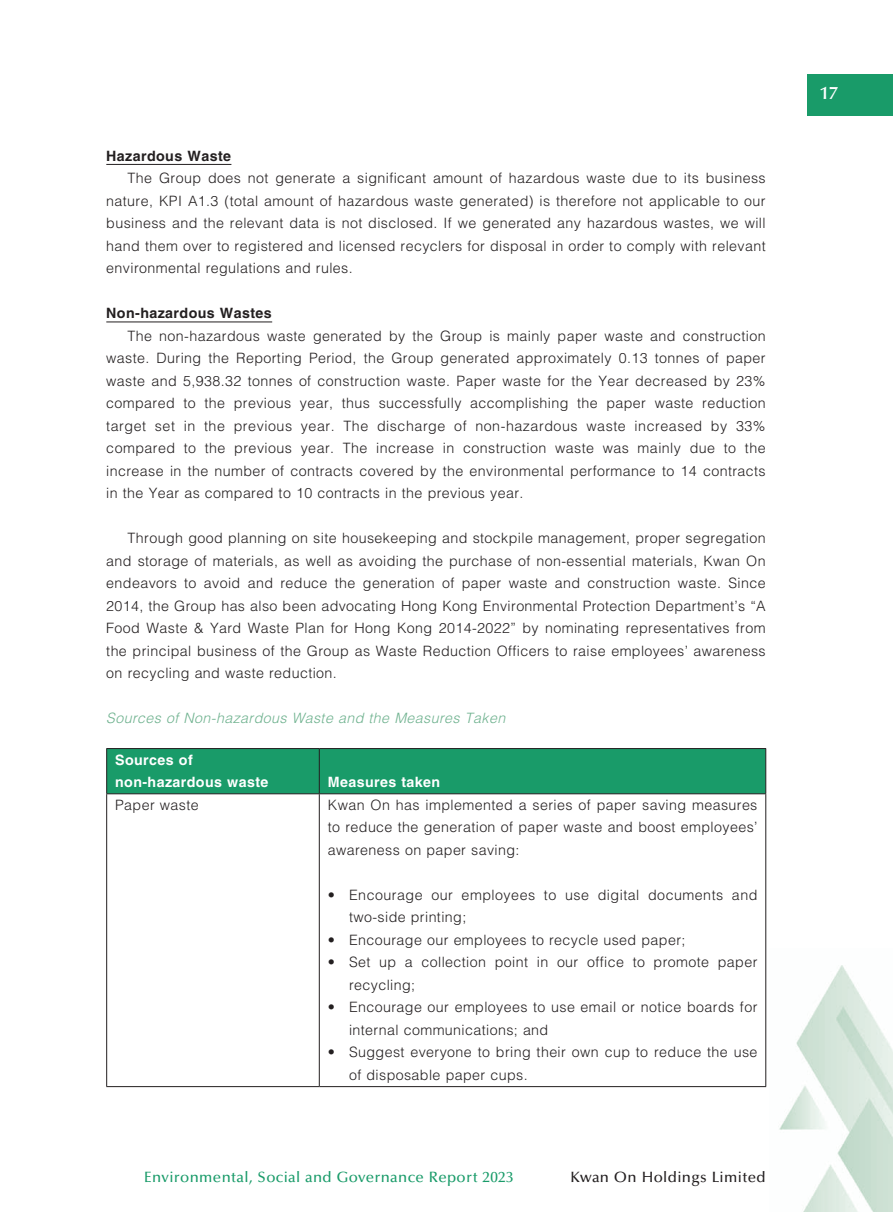
<style>
.page{position:relative;width:893px;height:1212px;background:#fff}
.page>*{position:absolute;margin:0;border:0;box-sizing:border-box;transform-origin:0 0}
.t1{font:600 18px "Optima LT Std";color:#fff}
.t2{font:500 15px "Optima LT Std";letter-spacing:.025em;color:#199b69}
.t3{font:500 15px "Optima LT Std";letter-spacing:.025em;color:#231f20}
.t4{font:300 14.25px/22.5px "Helvetica LT Std";letter-spacing:.03em;color:#231f20;text-align:justify}
.t5{font:italic 300 14.25px "Helvetica LT Std";letter-spacing:.03em;color:#6fb28f}
.t6{font:700 14.25px/22.5px "Helvetica LT Std";letter-spacing:.03em;color:#fff}
.t7{font:700 14.25px "Helvetica LT Std";letter-spacing:.03em;color:#231f20}
</style>
<div class="page">
<div style="left:807px;top:74px;width:86px;height:41px;background:#199b69"></div>
<img style="left:779px;top:965px;width:114px;height:247px">
<hr style="left:106px;top:164px;width:125px;height:1px;background:#231f20">
<hr style="left:106px;top:322px;width:166px;height:1px;background:#231f20">
<div style="left:107px;top:749px;width:658px;height:44px;background:#199b69"></div>
<hr style="left:106px;top:748px;width:213px;height:1px;background:#231f20">
<hr style="left:106px;top:749px;width:1px;height:44px;background:#231f20">
<hr style="left:319px;top:748px;width:447px;height:1px;background:#231f20">
<hr style="left:319px;top:749px;width:1px;height:44px;background:#231f20">
<hr style="left:765px;top:749px;width:1px;height:44px;background:#231f20">
<hr style="left:106px;top:793px;width:213px;height:1px;background:#231f20">
<hr style="left:106px;top:794px;width:1px;height:292px;background:#231f20">
<hr style="left:319px;top:793px;width:447px;height:1px;background:#231f20">
<hr style="left:319px;top:794px;width:1px;height:292px;background:#231f20">
<hr style="left:765px;top:794px;width:1px;height:292px;background:#231f20">
<hr style="left:106px;top:1086px;width:213px;height:1px;background:#231f20">
<hr style="left:319px;top:1086px;width:447px;height:1px;background:#231f20">
<p class="t7" style="left:106px;top:147px;width:126px">Hazardous Waste</p>
<p class="t4" style="left:106px;top:167px;width:661px;text-indent:21px">The Group does not generate a significant amount of hazardous waste due to its business nature, KPI A1.3 (total amount of hazardous waste generated) is therefore not applicable to our business and the relevant data is not disclosed. If we generated any hazardous wastes, we will hand them over to registered and licensed recyclers for disposal in order to comply with relevant environmental regulations and rules.</p>
<p class="t7" style="left:106px;top:304px;width:167px">Non-hazardous Wastes</p>
<p class="t4" style="left:106px;top:324px;width:661px;text-indent:21px">The non-hazardous waste generated by the Group is mainly paper waste and construction waste. During the Reporting Period, the Group generated approximately 0.13 tonnes of paper waste and 5,938.32 tonnes of construction waste. Paper waste for the Year decreased by 23% compared to the previous year, thus successfully accomplishing the paper waste reduction target set in the previous year. The discharge of non-hazardous waste increased by 33% compared to the previous year. The increase in construction waste was mainly due to the increase in the number of contracts covered by the environmental performance to 14 contracts in the Year as compared to 10 contracts in the previous year.</p>
<p class="t4" style="left:106px;top:527px;width:661px;text-indent:21px">Through good planning on site housekeeping and stockpile management, proper segregation and storage of materials, as well as avoiding the purchase of non-essential materials, Kwan On endeavors to avoid and reduce the generation of paper waste and construction waste. Since 2014, the Group has also been advocating Hong Kong Environmental Protection Department’s “A Food Waste &amp; Yard Waste Plan for Hong Kong 2014-2022” by nominating representatives from the principal business of the Group as Waste Reduction Officers to raise employees’ awareness on recycling and waste reduction.</p>
<p class="t5" style="left:106px;top:709px;width:400px">Sources of Non-hazardous Waste and the Measures Taken</p>
<p class="t6" style="left:115px;top:748px;width:155px">Sources of non-hazardous waste</p>
<p class="t6" style="left:328px;top:771px;width:114px">Measures taken</p>
<p class="t4" style="left:115px;top:793px;width:85px">Paper waste</p>
<p class="t4" style="left:328px;top:793px;width:431px">Kwan On has implemented a series of paper saving measures to reduce the generation of paper waste and boost employees’ awareness on paper saving:</p>
<p class="t4" style="left:349px;top:883px;width:410px;text-indent:-21px">• Encourage our employees to use digital documents and two-side printing;</p>
<p class="t4" style="left:328px;top:928px;width:359px">• Encourage our employees to recycle used paper;</p>
<p class="t4" style="left:349px;top:951px;width:410px;text-indent:-21px">• Set up a collection point in our office to promote paper recycling;</p>
<p class="t4" style="left:349px;top:996px;width:410px;text-indent:-21px">• Encourage our employees to use email or notice boards for internal communications; and</p>
<p class="t4" style="left:349px;top:1041px;width:410px;text-indent:-21px">• Suggest everyone to bring their own cup to reduce the use of disposable paper cups.</p>
<p class="t2" style="left:144px;top:1168px;width:371px">Environmental, Social and Governance Report 2023</p>
<p class="t3" style="left:571px;top:1168px;width:197px">Kwan On Holdings Limited</p>
<p class="t1" style="left:819px;top:83px;width:20px">17</p>
</div>
